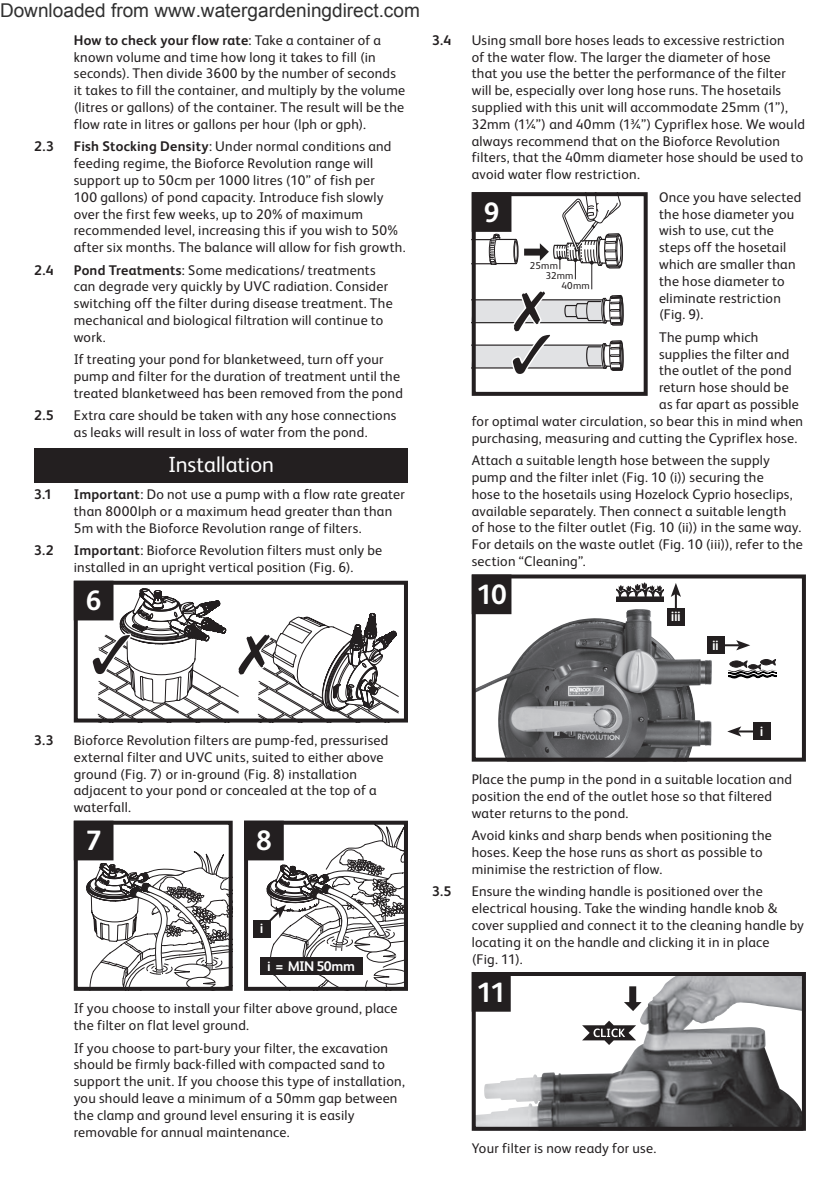
<style>
.page{position:relative;width:840px;height:1191px;background:#fff}
.page>*{position:absolute;margin:0;border:0;box-sizing:border-box;transform-origin:0 0}
.t1{font:700 28px "FS Albert Pro";color:#fff}
.t2{font:22px "FS Albert Pro";color:#fff}
.t3{font:19px "Arial";color:#303030}
.t4{font:14px/16.8px "FS Albert Pro";letter-spacing:.02em;color:#231f20}
.t5{font:700 14px "FS Albert Pro";color:#231f20}
.t6{font:700 14px "FS Albert Pro";letter-spacing:-.04em;color:#fff}
.t7{font:10px "FS Albert Pro";letter-spacing:.02em;color:#231f20}
.s1{font-weight:700}
</style>
<div class="page">
<div style="left:34px;top:448px;width:374px;height:34px;background:#231f20"></div>
<div style="left:74px;top:581px;width:334px;height:141px;border:4px solid #231f20"></div>
<div style="left:76px;top:583px;width:35px;height:35px;background:#231f20"></div>
<div style="left:74px;top:581px;width:39px;height:39px;border:4px solid #231f20"></div>
<svg style="left:90px;top:588px;width:308px;height:134px"></svg>
<svg style="left:87px;top:851px;width:146px;height:139px"></svg>
<div style="left:74px;top:820px;width:158px;height:170px;border:4px solid #231f20"></div>
<div style="left:244px;top:820px;width:164px;height:170px;border:4px solid #231f20"></div>
<div style="left:76px;top:822px;width:35px;height:36px;background:#231f20"></div>
<div style="left:74px;top:820px;width:39px;height:40px;border:4px solid #231f20"></div>
<div style="left:246px;top:822px;width:35px;height:36px;background:#231f20"></div>
<div style="left:244px;top:820px;width:39px;height:40px;border:4px solid #231f20"></div>
<svg style="left:261px;top:823px;width:147px;height:167px"></svg>
<div style="left:253px;top:920px;width:17px;height:17px;background:#231f20"></div>
<div style="left:260px;top:958px;width:102px;height:17px;background:#231f20"></div>
<div style="left:471px;top:192px;width:176px;height:204px;border:4px solid #231f20"></div>
<svg style="left:471px;top:192px;width:152px;height:185px"></svg>
<img style="left:476px;top:609px;width:235px;height:147px">
<div style="left:471px;top:574px;width:334px;height:187px;border:4px solid #231f20"></div>
<div style="left:473px;top:576px;width:36px;height:36px;background:#231f20"></div>
<div style="left:471px;top:574px;width:40px;height:40px;border:4px solid #231f20"></div>
<hr style="left:737px;top:730px;width:20px;height:2px;background:#231f20">
<svg style="left:727px;top:727px;width:13px;height:9px"></svg>
<svg style="left:723px;top:640px;width:26px;height:10px"></svg>
<hr style="left:674px;top:594px;width:2px;height:20px;background:#231f20">
<svg style="left:670px;top:583px;width:10px;height:14px"></svg>
<div style="left:752px;top:723px;width:17px;height:17px;background:#231f20"></div>
<div style="left:706px;top:637px;width:17px;height:17px;background:#231f20"></div>
<div style="left:667px;top:608px;width:17px;height:17px;background:#231f20"></div>
<svg style="left:728px;top:659px;width:47px;height:20px"></svg>
<div style="left:616px;top:597px;width:47px;height:4px;border:1px solid #231f20"></div>
<svg style="left:616px;top:582px;width:47px;height:15px"></svg>
<img style="left:476px;top:977px;width:324px;height:148px">
<div style="left:471px;top:972px;width:334px;height:158px;border:4px solid #231f20"></div>
<div style="left:473px;top:974px;width:35px;height:35px;background:#231f20"></div>
<div style="left:471px;top:972px;width:39px;height:39px;border:4px solid #231f20"></div>
<svg style="left:573px;top:983px;width:74px;height:66px"></svg>
<h3 class="t3" style="left:0;top:-2px;width:421px">Downloaded from www.watergardeningdirect.com</h3>
<p class="t4" style="left:74px;top:31px;width:333px"><span class="s1">How to check your flow rate</span>: Take a container of a known volume and time how long it takes to fill (in seconds). Then divide 3600 by the number of seconds it takes to fill the container, and multiply by the volume (litres or gallons) of the container. The result will be the flow rate in litres or gallons per hour (lph or gph).</p>
<p class="t5" style="left:34px;top:137px;width:21px">2.3</p>
<p class="t4" style="left:74px;top:137px;width:333px"><span class="s1">Fish Stocking Density</span>: Under normal conditions and feeding regime, the Bioforce Revolution range will support up to 50cm per 1000 litres (10” of fish per<br>100 gallons) of pond capacity. Introduce fish slowly over the first few weeks, up to 20% of maximum recommended level, increasing this if you wish to 50% after six months. The balance will allow for fish growth.</p>
<p class="t5" style="left:34px;top:260px;width:21px">2.4</p>
<p class="t4" style="left:74px;top:260px;width:320px"><span class="s1">Pond Treatments</span>: Some medications/ treatments can degrade very quickly by UVC radiation. Consider switching off the filter during disease treatment. The mechanical and biological filtration will continue to work.</p>
<p class="t4" style="left:74px;top:350px;width:330px">If treating your pond for blanketweed, turn off your pump and filter for the duration of treatment until the treated blanketweed has been removed from the pond</p>
<p class="t5" style="left:34px;top:406px;width:21px">2.5</p>
<p class="t4" style="left:74px;top:406px;width:324px">Extra care should be taken with any hose connections as leaks will result in loss of water from the pond.</p>
<h2 class="t2" style="left:168px;top:449px;width:107px">Installation</h2>
<p class="t5" style="left:34px;top:485px;width:20px">3.1</p>
<p class="t4" style="left:74px;top:485px;width:332px"><span class="s1">Important</span>: Do not use a pump with a flow rate greater than 8000lph or a maximum head greater than than<br>5m with the Bioforce Revolution range of filters.</p>
<p class="t5" style="left:34px;top:541px;width:21px">3.2</p>
<p class="t4" style="left:74px;top:541px;width:310px"><span class="s1">Important</span>: Bioforce Revolution filters must only be installed in an upright vertical position (Fig. 6).</p>
<h1 class="t1" style="left:86px;top:581px;width:17px">6</h1>
<p class="t5" style="left:432px;top:30px;width:21px">3.4</p>
<p class="t4" style="left:471px;top:31px;width:334px">Using small bore hoses leads to excessive restriction<br>of the water flow. The larger the diameter of hose<br>that you use the better the performance of the filter will be, especially over long hose runs. The hosetails supplied with this unit will accommodate 25mm (1”), 32mm (1¼”) and 40mm (1¾”) Cypriflex hose. We would always recommend that on the Bioforce Revolution filters, that the 40mm diameter hose should be used to avoid water flow restriction.</p>
<h1 class="t1" style="left:483px;top:192px;width:17px">9</h1>
<p class="t4" style="left:658px;top:187px;width:144px">Once you have selected the hose diameter you wish to use, cut the steps off the hosetail which are smaller than the hose diameter to eliminate restriction (Fig. 9).</p>
<p class="t4" style="left:658px;top:327px;width:101px">The pump which</p>
<p class="t4" style="left:658px;top:344px;width:132px">supplies the filter and</p>
<p class="t4" style="left:658px;top:361px;width:134px">the outlet of the pond</p>
<p class="t4" style="left:658px;top:378px;width:131px">return hose should be</p>
<p class="t4" style="left:658px;top:395px;width:141px">as far apart as possible</p>
<p class="t4" style="left:471px;top:411px;width:333px">for optimal water circulation, so bear this in mind when</p>
<p class="t4" style="left:471px;top:428px;width:327px">purchasing, measuring and cutting the Cypriflex hose.</p>
<p class="t4" style="left:471px;top:451px;width:332px">Attach a suitable length hose between the supply pump and the filter inlet (Fig. 10 (i)) securing the<br>hose to the hosetails using Hozelock Cyprio hoseclips, available separately. Then connect a suitable length<br>of hose to the filter outlet (Fig. 10 (ii)) in the same way.<br>For details on the waste outlet (Fig. 10 (iii)), refer to the section “Cleaning”.</p>
<h1 class="t1" style="left:476px;top:575px;width:32px">10</h1>
<p class="t7" style="left:529px;top:259px;width:30px">25mm</p>
<p class="t7" style="left:545px;top:269px;width:29px">32mm</p>
<p class="t7" style="left:561px;top:279px;width:30px">40mm</p>
<p class="t6" style="left:670px;top:606px;width:11px">iii</p>
<p class="t6" style="left:711px;top:635px;width:8px">ii</p>
<p class="t5" style="left:34px;top:730px;width:21px">3.3</p>
<p class="t4" style="left:74px;top:730px;width:316px">Bioforce Revolution filters are pump-fed, pressurised external filter and UVC units, suited to either above ground (Fig. 7) or in-ground (Fig. 8) installation adjacent to your pond or concealed at the top of a waterfall.</p>
<h1 class="t1" style="left:86px;top:821px;width:17px">7</h1>
<h1 class="t1" style="left:256px;top:821px;width:17px">8</h1>
<p class="t6" style="left:260px;top:918px;width:5px">i</p>
<p class="t6" style="left:267px;top:956px;width:89px">i = MIN 50mm</p>
<p class="t4" style="left:74px;top:999px;width:325px">If you choose to install your filter above ground, place the filter on flat level ground.</p>
<p class="t4" style="left:74px;top:1038px;width:332px">If you choose to part-bury your filter, the excavation should be firmly back-filled with compacted sand to support the unit. If you choose this type of installation, you should leave a minimum of a 50mm gap between the clamp and ground level ensuring it is easily removable for annual maintenance.</p>
<p class="t6" style="left:759px;top:721px;width:5px">i</p>
<p class="t4" style="left:471px;top:770px;width:322px">Place the pump in the pond in a suitable location and position the end of the outlet hose so that filtered water returns to the pond.</p>
<p class="t4" style="left:471px;top:826px;width:301px">Avoid kinks and sharp bends when positioning the hoses. Keep the hose runs as short as possible to minimise the restriction of flow.</p>
<p class="t5" style="left:432px;top:881px;width:21px">3.5</p>
<p class="t4" style="left:471px;top:882px;width:333px">Ensure the winding handle is positioned over the electrical housing. Take the winding handle knob &amp; cover supplied and connect it to the cleaning handle by locating it on the handle and clicking it in in place<br>(Fig. 11).</p>
<h1 class="t1" style="left:476px;top:972px;width:31px">11</h1>
<p class="t4" style="left:471px;top:1139px;width:186px">Your filter is now ready for use.</p>
</div>
